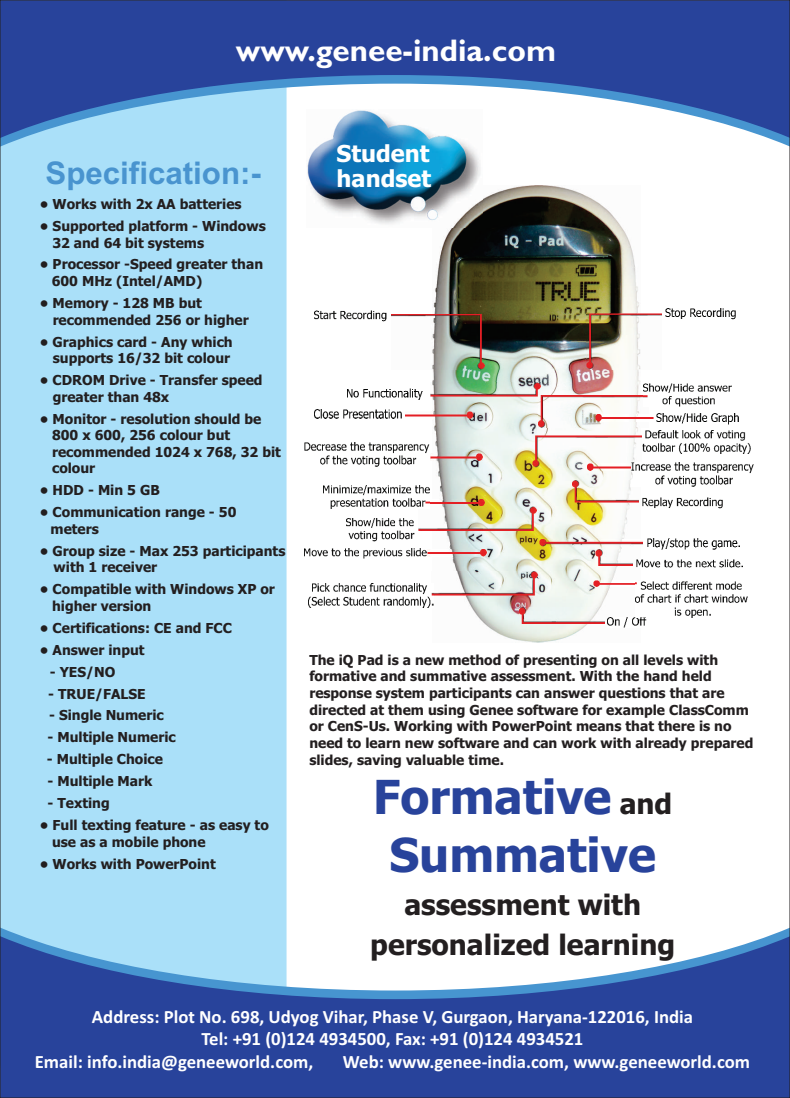
<style>
.page{position:relative;width:790px;height:1098px;background:#fff}
.page>*{position:absolute;margin:0;border:0;box-sizing:border-box;transform-origin:0 0}
.t1{font:700 46.88px/58.4px "Tahoma";color:#28439b}
.t2{font:700 31.25px "Gill Sans";color:#fff}
.t3{font:700 31.25px "Arial";color:#4994cf}
.t4{font:700 28.12px/40.1px "Tahoma";color:#231f20;text-align:center}
.t5{font:700 23.38px/25.1px "Tahoma";color:#fff}
.t6{font:700 18.75px "Calibri";color:#fff}
.t7{font:700 13.75px/16.6px "Tahoma";color:#231f20}
.s1{font-style:inherit}
</style>
<div class="page">
<svg style="left:2px;top:138px;width:785px;height:9px"></svg>
<svg style="left:2px;top:2px;width:785px;height:136px;background:#5470b4"></svg>
<svg style="left:2px;top:927px;width:785px;height:9px"></svg>
<svg style="left:2px;top:936px;width:785px;height:159px;fill:#28439b"></svg>
<img style="left:432px;top:185px;width:208px;height:457px">
<img style="left:539px;top:539px;width:103px;height:7px">
<img style="left:314px;top:311px;width:72px;height:10px">
<img style="left:405px;top:412px;width:68px;height:6px">
<img style="left:429px;top:499px;width:55px;height:7px">
<img style="left:427px;top:550px;width:59px;height:6px">
<img style="left:430px;top:453px;width:51px;height:7px">
<img style="left:418px;top:506px;width:118px;height:24px">
<img style="left:432px;top:571px;width:105px;height:24px">
<img style="left:571px;top:480px;width:67px;height:22px">
<img style="left:595px;top:550px;width:37px;height:16px">
<img style="left:519px;top:607px;width:85px;height:16px">
<img style="left:430px;top:382px;width:110px;height:14px">
<img style="left:538px;top:395px;width:105px;height:32px">
<img style="left:532px;top:435px;width:109px;height:32px">
<img style="left:391px;top:314px;width:93px;height:56px">
<img style="left:586px;top:313px;width:75px;height:56px">
<img style="left:315px;top:409px;width:86px;height:9px">
<img style="left:304px;top:443px;width:125px;height:23px">
<img style="left:323px;top:486px;width:106px;height:23px">
<img style="left:641px;top:430px;width:109px;height:23px">
<img style="left:631px;top:463px;width:122px;height:23px">
<img style="left:346px;top:518px;width:68px;height:23px">
<img style="left:304px;top:548px;width:122px;height:10px">
<img style="left:308px;top:584px;width:125px;height:23px">
<img style="left:595px;top:414px;width:58px;height:7px">
<img style="left:587px;top:464px;width:42px;height:6px">
<img style="left:656px;top:414px;width:81px;height:10px">
<img style="left:593px;top:580px;width:44px;height:7px">
<img style="left:636px;top:559px;width:106px;height:9px">
<img style="left:643px;top:383px;width:87px;height:23px">
<img style="left:642px;top:498px;width:80px;height:10px">
<img style="left:647px;top:538px;width:92px;height:11px">
<img style="left:607px;top:617px;width:38px;height:10px">
<img style="left:347px;top:389px;width:75px;height:10px">
<img style="left:635px;top:582px;width:112px;height:35px">
<img style="left:665px;top:309px;width:70px;height:10px">
<img style="left:306px;top:110px;width:176px;height:118px">
<h2 class="t2" style="left:236px;top:39px;width:321px">www.genee-india.com</h2>
<h2 class="t3" style="left:45px;top:161px;width:217px">Specification:-</h2>
<p class="t7" style="left:40px;top:197px;width:203px">• Works with 2x AA batteries</p>
<p class="t7" style="left:52px;top:219px;width:215px;text-indent:-12px">• Supported platform - Windows<br>32 and 64 bit systems</p>
<p class="t7" style="left:52px;top:257px;width:213px;text-indent:-12px">• Processor -Speed greater than<br>600 MHz (Intel/AMD)</p>
<p class="t7" style="left:53px;top:296px;width:197px;text-indent:-13px">• Memory - 128 MB but recommended 256 or higher</p>
<p class="t7" style="left:40px;top:334px;width:194px;text-align:right">• Graphics card - Any which supports 16/32 bit colour</p>
<p class="t7" style="left:53px;top:373px;width:211px;text-indent:-13px">• CDROM Drive - Transfer speed greater than 48x</p>
<p class="t7" style="left:52px;top:411px;width:230px;text-indent:-12px">• Monitor - resolution should be<br>800 x 600, 256 colour but recommended 1024 x 768, 32 bit colour</p>
<p class="t7" style="left:40px;top:483px;width:121px">• HDD - Min 5 GB</p>
<p class="t7" style="left:51px;top:505px;width:187px;text-indent:-11px">• Communication range - 50 meters</p>
<p class="t7" style="left:54px;top:543px;width:233px;text-indent:-14px">• Group size - Max 253 participants with 1 receiver</p>
<p class="t7" style="left:52px;top:582px;width:224px;text-indent:-12px">• Compatible with Windows XP or higher version</p>
<p class="t7" style="left:40px;top:620px;width:193px">• Certifications: CE and FCC</p>
<p class="t7" style="left:40px;top:642px;width:106px">• Answer input</p>
<p class="t7" style="left:50px;top:664px;width:67px">- YES/NO</p>
<p class="t7" style="left:48px;top:686px;width:99px">- TRUE/FALSE</p>
<p class="t7" style="left:49px;top:708px;width:116px">- Single Numeric</p>
<p class="t7" style="left:47px;top:730px;width:130px">- Multiple Numeric</p>
<p class="t7" style="left:47px;top:752px;width:118px">- Multiple Choice</p>
<p class="t7" style="left:47px;top:774px;width:106px">- Multiple Mark</p>
<p class="t7" style="left:47px;top:795px;width:64px">- Texting</p>
<p class="t7" style="left:52px;top:817px;width:218px;text-indent:-12px">• Full texting feature - as easy to use as a mobile phone</p>
<p class="t7" style="left:40px;top:856px;width:177px">• Works with PowerPoint</p>
<h3 class="t5" style="left:336px;top:143px;width:96px">Student handset</h3>
<p class="t7" style="left:309px;top:652px;width:445px">The iQ Pad is a new method of presenting on all levels with formative and summative assessment. With the hand held response system participants can answer questions that are directed at them using Genee software for example ClassComm or CenS-Us. Working with PowerPoint means that there is no need to learn new software and can work with already prepared slides, saving valuable time.</p>
<h1 class="t1" style="left:389px;top:771px;width:268px;text-indent:-16px">Formative<br>Summative</h1>
<h3 class="t4" style="left:619px;top:785px;width:54px">and</h3>
<h3 class="t4" style="left:370px;top:887px;width:306px">assessment with personalized learning</h3>
<h3 class="t6" style="left:92px;top:1008px;width:602px">Address: Plot No. 69<span class="s1">8</span>, Udyog Vihar, Phase V, Gurgaon, Haryana-122016, India</h3>
<h3 class="t6" style="left:201px;top:1031px;width:383px">Tel: +91 (0)124 4934500, Fax: +91 (0)124 49345<span class="s1">2</span>1</h3>
<h3 class="t6" style="left:35px;top:1053px;width:280px">Email: info.india@geneeworld.com,</h3>
<h3 class="t6" style="left:343px;top:1053px;width:408px">Web: www.genee-india.com, www.geneeworld.com</h3>
</div>
